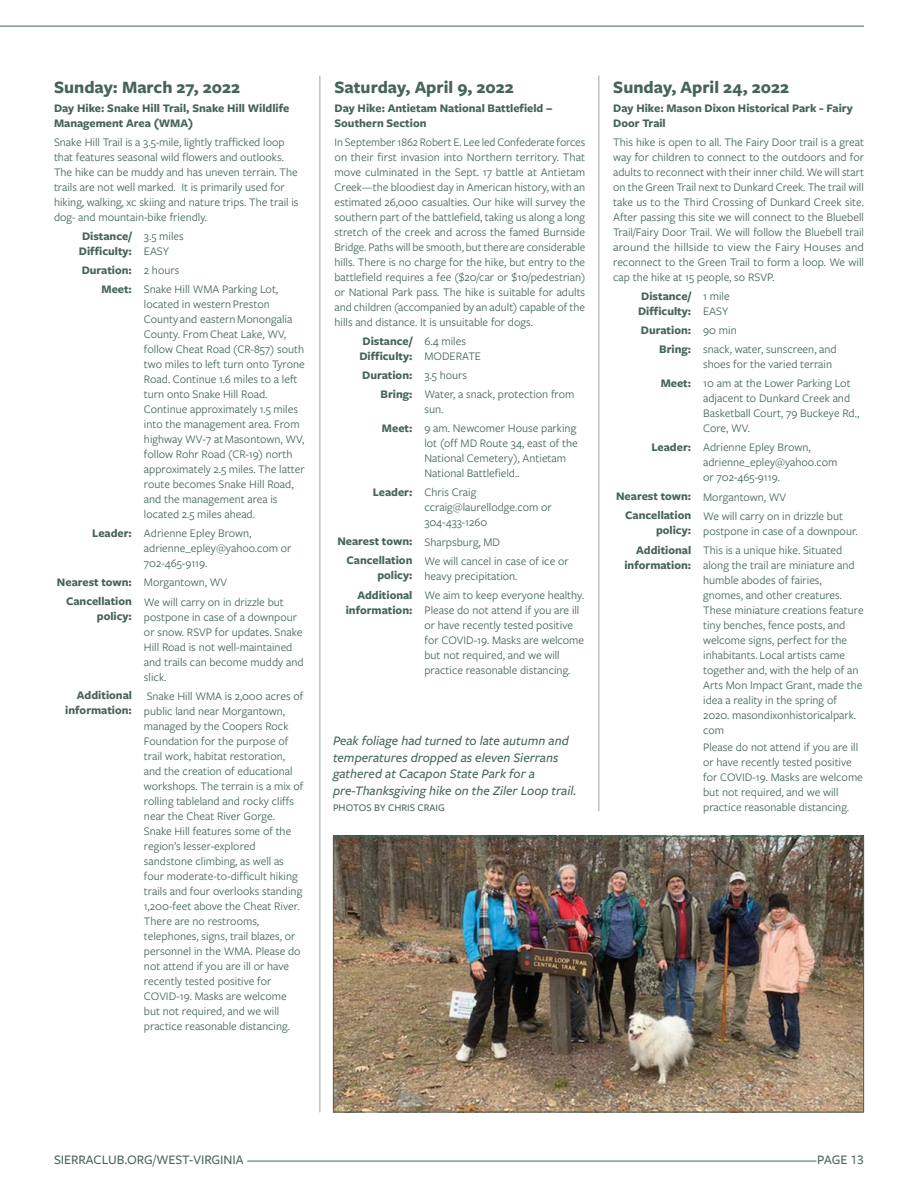
<style>
.page{position:relative;width:918px;height:1188px;background:#fff}
.page>*{position:absolute;margin:0;border:0;box-sizing:border-box;transform-origin:0 0}
.t1{font:700 18px "Freight Sans Pro";color:#45645b}
.t2{font:italic 500 13.5px/16.5px "Freight Sans Pro";color:#45645b}
.t3{font:500 13.5px "Freight Sans Pro";color:#45645b}
.t4{font:12px/15px "Freight Sans Pro";color:#45645b}
.t5{font:700 12px/15px "Freight Sans Pro";color:#45645b}
.t6{font:500 10.5px "Freight Sans Pro";color:#45645b}
.s1{font-weight:700}
.s2{font-weight:400}
</style>
<div class="page">
<hr style="left:247px;top:1161px;width:569px;height:1px;background:#45645b">
<hr style="left:0;top:26px;width:864px;height:1px;background:#45645b">
<hr style="left:320px;top:76px;width:1px;height:1036px;background:#9ca7a4">
<hr style="left:598px;top:76px;width:1px;height:735px;background:#9ca7a4">
<img style="left:335px;top:838px;width:527px;height:272px">
<div style="left:333px;top:836px;width:531px;height:276px;border:1px solid #45645b"></div>
<h1 class="t1" style="left:54px;top:75px;width:188px">Sunday: March 27, 2022</h1>
<p class="t5" style="left:54px;top:100px;width:237px">Day Hike: Snake Hill Trail, Snake Hill Wildlife<br>Management Area (WMA)</p>
<p class="t4" style="left:54px;top:134px;width:246px">Snake Hill Trail is a 3.5-mile, lightly trafficked loop that features seasonal wild flowers and outlooks.<br>The hike can be muddy and has uneven terrain. The trails are not well marked. It is primarily used for hiking, walking, xc skiing and nature trips. The trail is dog- and mountain-bike friendly.</p>
<p class="t5" style="left:79px;top:228px;width:55px">Distance/<br>Difficulty:</p>
<p class="t4" style="left:144px;top:228px;width:41px">3.5 miles<br>EASY</p>
<p class="t4" style="left:101px;top:260px;width:178px;line-height:19px;text-indent:-20px"><span class="s1">Duration:</span> 2 hours<br><span class="s1">Meet:</span> Snake Hill WMA Parking Lot,</p>
<p class="t4" style="left:144px;top:296px;width:162px">located in western Preston<br>County and eastern Monongalia<br>County. From Cheat Lake, WV, follow Cheat Road (CR-857) south two miles to left turn onto Tyrone<br>Road. Continue 1.6 miles to a left turn onto Snake Hill Road.<br>Continue approximately 1.5 miles into the management area. From highway WV-7 at Masontown, WV, follow Rohr Road (CR-19) north approximately 2.5 miles. The latter route becomes Snake Hill Road, and the management area is located 2.5 miles ahead.</p>
<p class="t4" style="left:144px;top:526px;width:149px;text-indent:-52px"><span class="s1">Leader:</span> Adrienne Epley Brown, adrienne_epley@yahoo.com or<br>702-465-9119.</p>
<p class="t5" style="left:66px;top:573px;width:163px;line-height:18.9px;text-indent:-9px">Nearest town: <span class="s2">Morgantown, WV<br></span>Cancellation</p>
<p class="t5" style="left:97px;top:609px;width:37px">policy:</p>
<p class="t4" style="left:144px;top:594px;width:161px">We will carry on in drizzle but postpone in case of a downpour or snow. RSVP for updates. Snake<br>Hill Road is not well-maintained and trails can become muddy and slick.</p>
<p class="t5" style="left:65px;top:688px;width:68px;text-align:right">Additional information:</p>
<p class="t4" style="left:144px;top:688px;width:161px">Snake Hill WMA is 2,000 acres of public land near Morgantown, managed by the Coopers Rock<br>Foundation for the purpose of trail work, habitat restoration, and the creation of educational workshops. The terrain is a mix of rolling tableland and rocky cliffs near the Cheat River Gorge.<br>Snake Hill features some of the region’s lesser-explored sandstone climbing, as well as four moderate-to-difficult hiking trails and four overlooks standing<br>1,200-feet above the Cheat River.<br>There are no restrooms, telephones, signs, trail blazes, or personnel in the WMA. Please do not attend if you are ill or have recently tested positive for<br>COVID-19. Masks are welcome but not required, and we will practice reasonable distancing.</p>
<h1 class="t1" style="left:334px;top:75px;width:181px">Saturday, April 9, 2022</h1>
<p class="t5" style="left:334px;top:100px;width:219px">Day Hike: Antietam National Battlefield –<br>Southern Section</p>
<p class="t4" style="left:334px;top:134px;width:252px;text-align:justify">In September 1862 Robert E. Lee led Confederate forces on their first invasion into Northern territory. That move culminated in the Sept. 17 battle at Antietam Creek—the bloodiest day in American history, with an estimated 26,000 casualties. Our hike will survey the southern part of the battlefield, taking us along a long stretch of the creek and across the famed Burnside Bridge. Paths will be smooth, but there are considerable hills. There is no charge for the hike, but entry to the battlefield requires a fee ($20/car or $10/pedestrian) or National Park pass. The hike is suitable for adults and children (accompanied by an adult) capable of the hills and distance. It is unsuitable for dogs.</p>
<p class="t5" style="left:359px;top:333px;width:55px">Distance/<br>Difficulty:</p>
<p class="t4" style="left:424px;top:333px;width:58px">6.4 miles<br>MODERATE</p>
<p class="t4" style="left:381px;top:365px;width:195px;line-height:19px;text-indent:-18px"><span class="s1">Duration:</span> 3.5 hours<br><span class="s1">Bring:</span> Water, a snack, protection from</p>
<p class="t4" style="left:382px;top:399px;width:196px;line-height:19px;text-indent:43px">sun.<br><span class="s1">Meet:</span> 9 am. Newcomer House parking</p>
<p class="t4" style="left:424px;top:436px;width:155px">lot (off MD Route 34, east of the<br>National Cemetery), Antietam<br>National Battlefield..</p>
<p class="t4" style="left:424px;top:485px;width:129px;text-indent:-52px"><span class="s1">Leader:</span> Chris Craig ccraig@laurellodge.com or<br>304-433-1260</p>
<p class="t5" style="left:347px;top:532px;width:155px;line-height:18.9px;text-indent:-9px">Nearest town: <span class="s2">Sharpsburg, MD<br></span>Cancellation</p>
<p class="t5" style="left:377px;top:568px;width:37px">policy:</p>
<p class="t4" style="left:424px;top:553px;width:146px">We will cancel in case of ice or heavy precipitation.</p>
<p class="t5" style="left:346px;top:587px;width:68px;text-align:right">Additional information:</p>
<p class="t4" style="left:424px;top:587px;width:161px">We aim to keep everyone healthy.<br>Please do not attend if you are ill or have recently tested positive for COVID-19. Masks are welcome but not required, and we will practice reasonable distancing.</p>
<p class="t2" style="left:333px;top:732px;width:245px">Peak foliage had turned to late autumn and temperatures dropped as eleven Sierrans gathered at Cacapon State Park for a pre-Thanksgiving hike on the Ziler Loop trail.</p>
<p class="t6" style="left:333px;top:801px;width:113px">PHOTOS BY CHRIS CRAIG</p>
<h1 class="t1" style="left:613px;top:75px;width:177px">Sunday, April 24, 2022</h1>
<p class="t5" style="left:613px;top:100px;width:241px">Day Hike: Mason Dixon Historical Park - Fairy<br>Door Trail</p>
<p class="t4" style="left:613px;top:134px;width:252px;text-align:justify">This hike is open to all. The Fairy Door trail is a great way for children to connect to the outdoors and for adults to reconnect with their inner child. We will start on the Green Trail next to Dunkard Creek. The trail will take us to the Third Crossing of Dunkard Creek site.<br>After passing this site we will connect to the Bluebell Trail/Fairy Door Trail. We will follow the Bluebell trail around the hillside to view the Fairy Houses and reconnect to the Green Trail to form a loop. We will cap the hike at 15 people, so RSVP.</p>
<p class="t5" style="left:638px;top:288px;width:55px">Distance/<br>Difficulty:</p>
<p class="t4" style="left:703px;top:288px;width:28px">1 mile<br>EASY</p>
<p class="t4" style="left:659px;top:320px;width:179px;line-height:19px;text-indent:-18px"><span class="s1">Duration:</span> 90 min<br><span class="s1">Bring:</span> snack, water, sunscreen, and</p>
<p class="t4" style="left:661px;top:354px;width:191px;line-height:19px;text-indent:43px">shoes for the varied terrain<br><span class="s1">Meet:</span> 10 am at the Lower Parking Lot</p>
<p class="t4" style="left:703px;top:391px;width:158px">adjacent to Dunkard Creek and<br>Basketball Court, 79 Buckeye Rd.,<br>Core, WV.</p>
<p class="t4" style="left:703px;top:440px;width:136px;text-indent:-52px"><span class="s1">Leader:</span> Adrienne Epley Brown, adrienne_epley@yahoo.com or 702-465-9119.</p>
<p class="t5" style="left:625px;top:487px;width:163px;line-height:18.9px;text-indent:-9px">Nearest town: <span class="s2">Morgantown, WV<br></span>Cancellation</p>
<p class="t5" style="left:656px;top:523px;width:37px">policy:</p>
<p class="t4" style="left:703px;top:508px;width:156px">We will carry on in drizzle but postpone in case of a downpour.</p>
<p class="t5" style="left:624px;top:542px;width:68px;text-align:right">Additional information:</p>
<p class="t4" style="left:703px;top:542px;width:162px">This is a unique hike. Situated along the trail are miniature and humble abodes of fairies, gnomes, and other creatures.<br>These miniature creations feature tiny benches, fence posts, and welcome signs, perfect for the inhabitants. Local artists came together and, with the help of an<br>Arts Mon Impact Grant, made the idea a reality in the spring of<br>2020. masondixonhistoricalpark. com</p>
<p class="t4" style="left:703px;top:739px;width:161px">Please do not attend if you are ill or have recently tested positive for COVID-19. Masks are welcome but not required, and we will practice reasonable distancing.</p>
<p class="t3" style="left:54px;top:1151px;width:191px">SIERRACLUB.ORG/WEST-VIRGINIA</p>
<p class="t3" style="left:817px;top:1151px;width:48px">PAGE 13</p>
</div>
